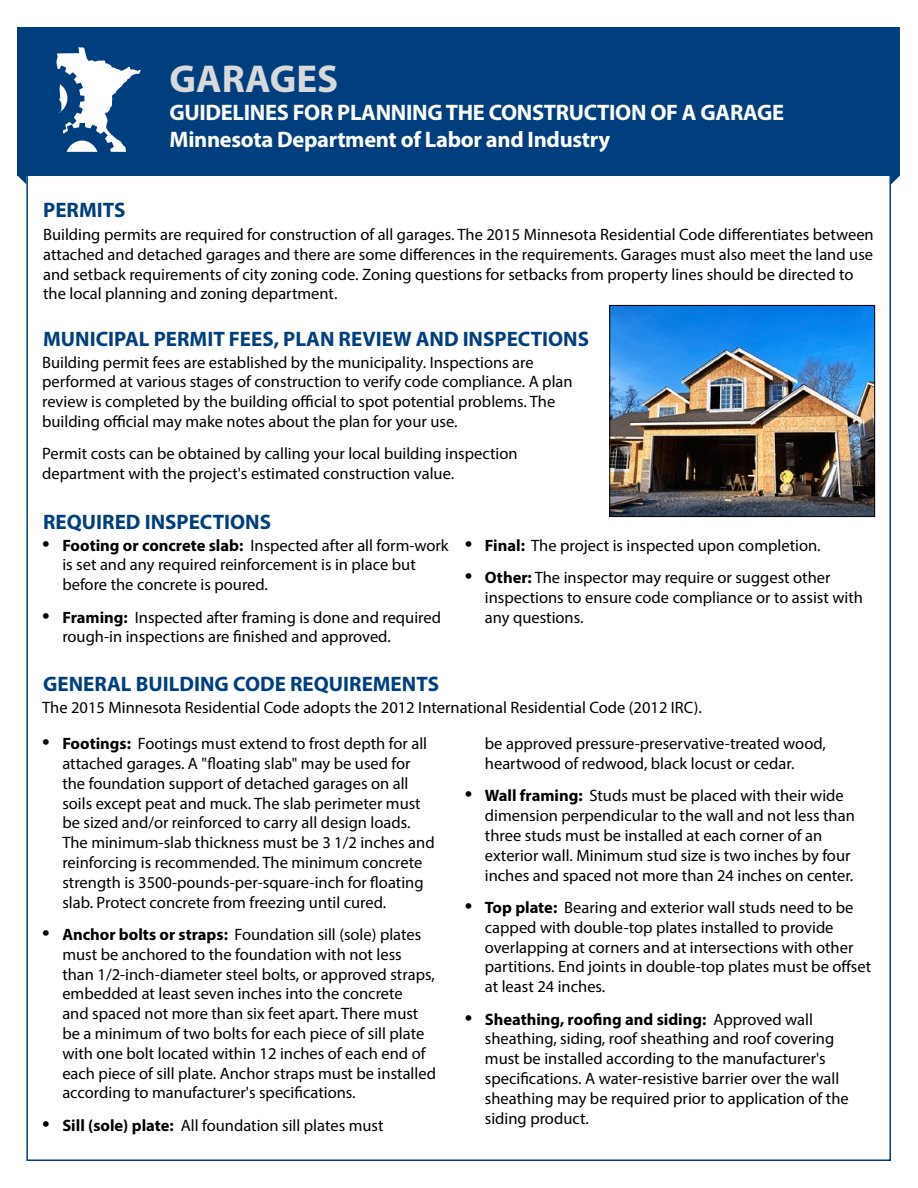
<style>
.page{position:relative;width:918px;height:1188px;background:#fff}
.page>*{position:absolute;margin:0;border:0;box-sizing:border-box;transform-origin:0 0}
.Headline{font:700 39px "Myriad Pro";color:#d7d9da}
.Subhead_White{font:700 22.5px/27px "Myriad Pro";letter-spacing:-.015em;color:#fff}
.t1{font:700 21px "Myriad Pro";color:#003e7e}
.t2{font:16.5px/19.8px "Myriad Pro";color:#000}
.s1{font-size:27px}
.s2{font-weight:700}
</style>
<div class="page">
<div style="left:17px;top:27px;width:883px;height:149px;background:#003e7e"></div>
<svg style="left:57px;top:47px;width:84px;height:105px"></svg>
<svg style="left:891px;top:176px;width:9px;height:8px"></svg>
<svg style="left:18px;top:176px;width:8px;height:8px"></svg>
<img style="left:611px;top:307px;width:262px;height:208px">
<div style="left:609px;top:305px;width:266px;height:212px;border:1px solid #000"></div>
<h1 class="Headline" style="left:170px;top:53px;width:170px">GARAGES</h1>
<p class="t1" style="left:43px;top:196px;width:84px">PERMITS</p>
<h2 class="Subhead_White" style="left:170px;top:98px;width:616px">GUIDELINES FOR PLANNING THE CONSTRUCTION OF A GARAGE<br>Minnesota Department of Labor and Industry</h2>
<p class="t2" style="left:43px;top:224px;width:832px">Building permits are required for construction of all garages. The 2015 Minnesota Residential Code differentiates between attached and detached garages and there are some differences in the requirements. Garages must also meet the land use and setback requirements of city zoning code. Zoning questions for setbacks from property lines should be directed to the local planning and zoning department.</p>
<p class="t1" style="left:43px;top:325px;width:547px">MUNICIPAL PERMIT FEES, PLAN REVIEW AND INSPECTIONS</p>
<p class="t2" style="left:42px;top:352px;width:532px">Building permit fees are established by the municipality. Inspections are performed at various stages of construction to verify code compliance. A plan review is completed by the building official to spot potential problems. The building official may make notes about the plan for your use.</p>
<p class="t2" style="left:42px;top:444px;width:477px">Permit costs can be obtained by calling your local building inspection department with the project's estimated construction value.</p>
<p class="t1" style="left:43px;top:508px;width:229px">REQUIRED INSPECTIONS</p>
<p class="t2" style="left:62px;top:535px;width:388px;text-indent:-20px"><span class="s1">•</span> <span class="s2">Footing or concrete slab:</span> Inspected after all form-work is set and any required reinforcement is in place but before the concrete is poured.</p>
<p class="t2" style="left:62px;top:607px;width:380px;text-indent:-20px"><span class="s1">•</span> <span class="s2">Framing:</span> Inspected after framing is done and required rough-in inspections are finished and approved.</p>
<p class="t1" style="left:43px;top:670px;width:397px">GENERAL BUILDING CODE REQUIREMENTS</p>
<p class="t2" style="left:465px;top:535px;width:357px"><span class="s1">•</span> <span class="s2">Final:</span> The project is inspected upon completion.</p>
<p class="t2" style="left:485px;top:567px;width:380px;text-indent:-20px"><span class="s1">•</span> <span class="s2">Other:</span> The inspector may require or suggest other inspections to ensure code compliance or to assist with any questions.</p>
<p class="t2" style="left:42px;top:697px;width:661px">The 2015 Minnesota Residential Code adopts the 2012 International Residential Code (2012 IRC).</p>
<p class="t2" style="left:62px;top:734px;width:374px;text-indent:-20px"><span class="s1">•</span> <span class="s2">Footings:</span> Footings must extend to frost depth for all attached garages. A "floating slab" may be used for the foundation support of detached garages on all soils except peat and muck. The slab perimeter must be sized and/or reinforced to carry all design loads.<br>The minimum-slab thickness must be 3 1/2 inches and reinforcing is recommended. The minimum concrete strength is 3500-pounds-per-square-inch for floating slab. Protect concrete from freezing until cured.</p>
<p class="t2" style="left:62px;top:924px;width:375px;text-indent:-20px"><span class="s1">•</span> <span class="s2">Anchor bolts or straps:</span> Foundation sill (sole) plates must be anchored to the foundation with not less than 1/2-inch-diameter steel bolts, or approved straps, embedded at least seven inches into the concrete<br>and spaced not more than six feet apart. There must be a minimum of two bolts for each piece of sill plate with one bolt located within 12 inches of each end of each piece of sill plate. Anchor straps must be installed according to manufacturer's specifications.</p>
<p class="t2" style="left:42px;top:1115px;width:343px"><span class="s1">•</span> <span class="s2">Sill (sole) plate:</span> All foundation sill plates must</p>
<p class="t2" style="left:485px;top:734px;width:343px">be approved pressure-preservative-treated wood, heartwood of redwood, black locust or cedar.</p>
<p class="t2" style="left:485px;top:786px;width:371px;text-indent:-20px"><span class="s1">•</span> <span class="s2">Wall framing:</span> Studs must be placed with their wide dimension perpendicular to the wall and not less than three studs must be installed at each corner of an exterior wall. Minimum stud size is two inches by four inches and spaced not more than 24 inches on center.</p>
<p class="t2" style="left:485px;top:897px;width:388px;text-indent:-20px"><span class="s1">•</span> <span class="s2">Top plate:</span> Bearing and exterior wall studs need to be capped with double-top plates installed to provide overlapping at corners and at intersections with other partitions. End joints in double-top plates must be offset at least 24 inches.</p>
<p class="t2" style="left:485px;top:1009px;width:365px;text-indent:-20px"><span class="s1">•</span> <span class="s2">Sheathing, roofing and siding:</span> Approved wall sheathing, siding, roof sheathing and roof covering must be installed according to the manufacturer's specifications. A water-resistive barrier over the wall sheathing may be required prior to application of the siding product.</p>
</div>
